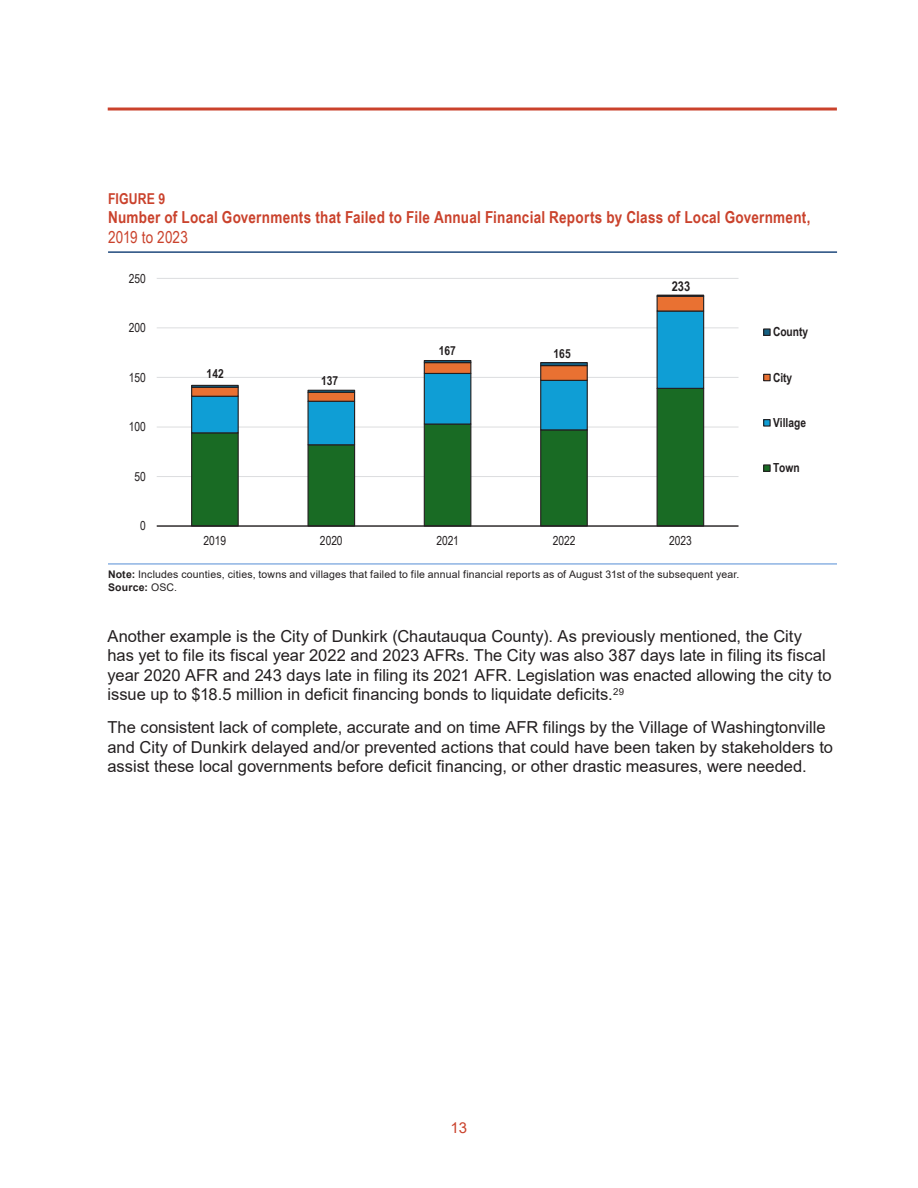
<style>
.page{position:relative;width:918px;height:1188px;background:#fff}
.page>*{position:absolute;margin:0;border:0;box-sizing:border-box;transform-origin:0 0}
.t1{font:700 18px/20.7px "Arial Narrow";color:#c00000}
.AnnRep_Body_Text{font:16.5px/19.5px "Arial";color:#231f20}
.Charts{font:700 16.5px/19.5px "Arial Narrow";letter-spacing:.015em;color:#ca422c}
.Charts-2{font:700 15px "Arial Narrow";letter-spacing:.005em;color:#ca422c}
.t2{font:15px "Arial";color:#ca422c}
.t3{font:700 13.5px "Arial Narrow";color:#231f20}
.t4{font:12.45px "Arial Narrow";color:#231f20}
.t5{font:700 12.45px "Arial Narrow";color:#231f20}
.t6{font:10.5px/13.5px "Arial";letter-spacing:.015em;color:#231f20}
.s1{font-weight:400}
.s2{font-weight:700}
</style>
<div class="page">
<hr style="left:108px;top:108px;width:729px;height:3px;background:#ca422c">
<hr style="left:157px;top:476px;width:582px;height:1px;background:#dcdddf">
<hr style="left:157px;top:427px;width:582px;height:1px;background:#dcdddf">
<hr style="left:157px;top:377px;width:582px;height:1px;background:#dcdddf">
<hr style="left:157px;top:327px;width:582px;height:1px;background:#dcdddf">
<hr style="left:157px;top:278px;width:582px;height:1px;background:#dcdddf">
<svg style="left:191px;top:446px;width:514px;height:79px"></svg>
<svg style="left:191px;top:402px;width:514px;height:44px"></svg>
<svg style="left:191px;top:295px;width:514px;height:107px"></svg>
<div style="left:191px;top:385px;width:48px;height:3px;border:1px solid #231f20"></div>
<div style="left:307px;top:390px;width:48px;height:3px;border:1px solid #231f20"></div>
<div style="left:424px;top:360px;width:47px;height:3px;border:1px solid #231f20"></div>
<div style="left:540px;top:362px;width:48px;height:4px;border:1px solid #231f20"></div>
<div style="left:657px;top:295px;width:47px;height:2px;border:1px solid #231f20"></div>
<hr style="left:157px;top:525px;width:582px;height:2px;background:#231f20">
<svg style="left:765px;top:330px;width:4px;height:4px"></svg>
<div style="left:763px;top:328px;width:8px;height:8px;border:1px solid #231f20"></div>
<div style="left:764px;top:374px;width:6px;height:7px;background:#e97132"></div>
<div style="left:763px;top:374px;width:8px;height:7px;border:1px solid #231f20"></div>
<svg style="left:765px;top:421px;width:4px;height:4px"></svg>
<div style="left:763px;top:419px;width:8px;height:8px;border:1px solid #231f20"></div>
<svg style="left:765px;top:466px;width:4px;height:4px"></svg>
<div style="left:763px;top:464px;width:8px;height:8px;border:1px solid #231f20"></div>
<hr style="left:108px;top:251px;width:729px;height:2px;background:#1f497d">
<hr style="left:108px;top:564px;width:729px;height:1px;background:#558ed5">
<p class="t1" style="left:116px;top:179px;width:654px">Figure 9<br>Number of Local Governments that Failed to File Annual Financial Reports by Class of Local</p>
<p class="Charts-2" style="left:108px;top:187px;width:59px">FIGURE 9</p>
<p class="Charts" style="left:108px;top:207px;width:704px">Number of Local Governments that Failed to File Annual Financial Reports by Class of Local Government,<br><span class="s1">2019 to 2023</span></p>
<p class="t4" style="left:129px;top:269px;width:19px">250</p>
<p class="t4" style="left:129px;top:319px;width:19px">200</p>
<p class="t4" style="left:129px;top:368px;width:19px">150</p>
<p class="t4" style="left:129px;top:418px;width:19px">100</p>
<p class="t4" style="left:135px;top:467px;width:13px">50</p>
<p class="t4" style="left:140px;top:517px;width:7px">0</p>
<p class="t5" style="left:207px;top:364px;width:19px">142</p>
<p class="t5" style="left:321px;top:371px;width:19px">137</p>
<p class="t5" style="left:439px;top:341px;width:19px">167</p>
<p class="t5" style="left:554px;top:344px;width:19px">165</p>
<p class="t3" style="left:672px;top:276px;width:20px">233</p>
<p class="t4" style="left:204px;top:532px;width:24px">2019</p>
<p class="t4" style="left:320px;top:532px;width:24px">2020</p>
<p class="t4" style="left:436px;top:532px;width:24px">2021</p>
<p class="t4" style="left:553px;top:532px;width:24px">2022</p>
<p class="t4" style="left:669px;top:532px;width:24px">2023</p>
<p class="t5" style="left:773px;top:323px;width:37px">County</p>
<p class="t5" style="left:773px;top:368px;width:21px">City</p>
<p class="t5" style="left:773px;top:413px;width:35px">Village</p>
<p class="t5" style="left:773px;top:459px;width:28px">Town</p>
<p class="t6" style="left:108px;top:567px;width:633px"><span class="s2">Note:</span> Includes counties, cities, towns and villages that failed to file annual financial reports as of August 31st of the subsequent year.<br><span class="s2">Source:</span> OSC.</p>
<p class="AnnRep_Body_Text" style="left:108px;top:626px;width:725px">Another example is the City of Dunkirk (Chautauqua County). As previously mentioned, the City has yet to file its fiscal year 2022 and 2023 AFRs. The City was also 387 days late in filing its fiscal year 2020 AFR and 243 days late in filing its 2021 AFR. Legislation was enacted allowing the city to issue up to $18.5 million in deficit financing bonds to liquidate deficits.<sup>29</sup></p>
<p class="AnnRep_Body_Text" style="left:108px;top:718px;width:727px">The consistent lack of complete, accurate and on time AFR filings by the Village of Washingtonville and City of Dunkirk delayed and/or prevented actions that could have been taken by stakeholders to assist these local governments before deficit financing, or other drastic measures, were needed.</p>
<p class="t2" style="left:451px;top:1117px;width:18px">13</p>
</div>
